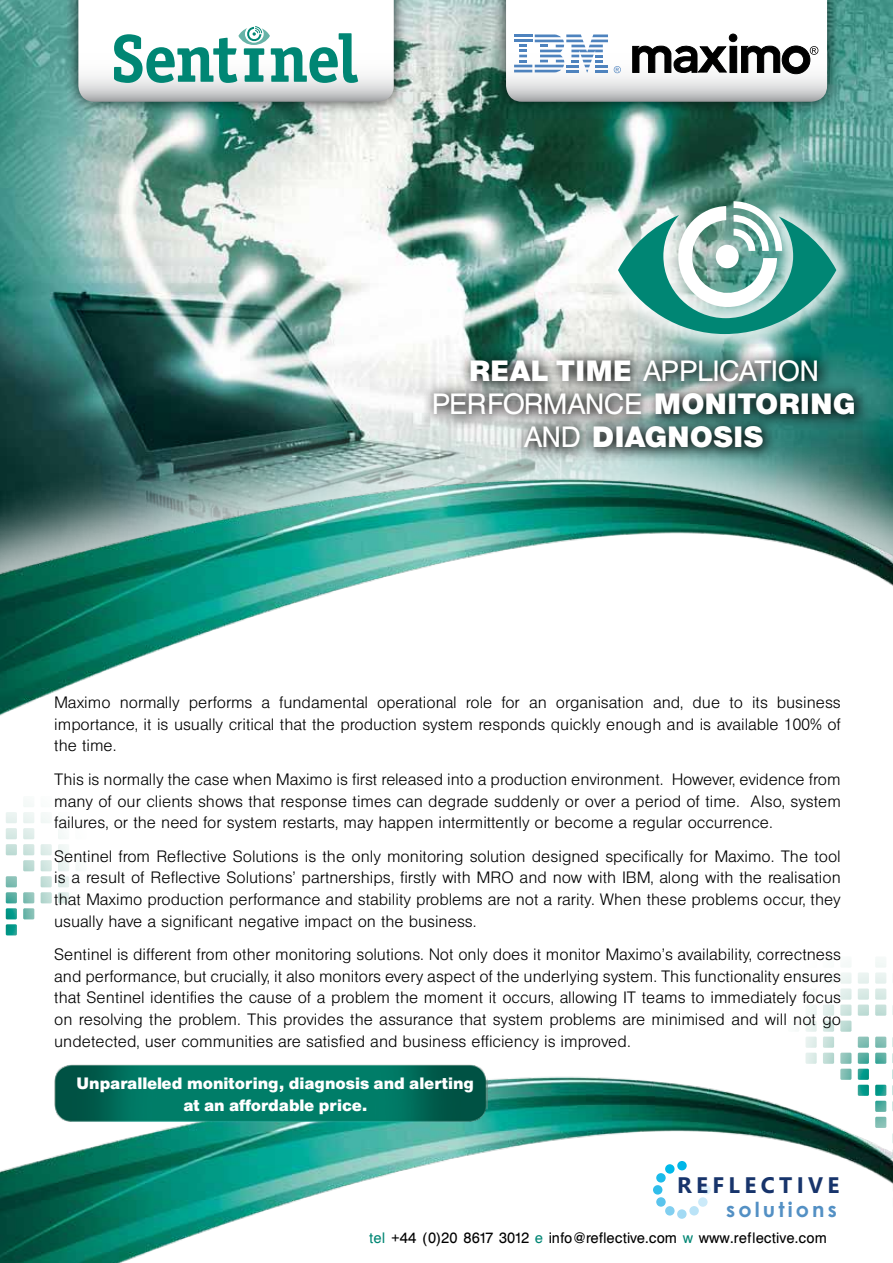
<style>
.page{position:relative;width:893px;height:1263px;background:#fff}
.page>*{position:absolute;margin:0;border:0;box-sizing:border-box;transform-origin:0 0}
.t1{font:900 32.1px/33.2px "Helen HS Bg";color:#fff;text-align:center}
.t2{font:700 22.5px "Leelawadee";letter-spacing:.195em;color:#17346b}
.t3{font:700 20.7px "Levenim";letter-spacing:.15em;color:#5390c4}
.t4{font:300 18px/21.6px "Helen HS Bg";color:#000;text-align:justify}
.t5{font:900 18px/21.6px "Helen HS Bg";color:#fff;text-align:center}
.t6{font:16.5px "Helen HS Bg";color:#000}
.s1{font-weight:400}
.s2{color:#008674}
</style>
<div class="page">
<img style="left:0;top:0;width:893px;height:393px">
<div style="left:0;top:393px;width:893px;height:401px;background:#fff;opacity:.75"></div>
<img style="left:0;top:429px;width:893px;height:310px">
<svg style="left:806px;top:959px;width:87px;height:57px"></svg>
<svg style="left:6px;top:803px;width:72px;height:68px"></svg>
<div style="left:420px;top:346px;width:448px;height:115px;background:#000;opacity:.86"></div>
<div style="left:596px;top:193px;width:258px;height:159px;background:#fff;opacity:.75"></div>
<svg style="left:618px;top:201px;width:218px;height:133px"></svg>
<img style="left:0;top:1027px;width:893px;height:236px">
<div style="left:677px;top:1161px;width:10px;height:9px;background:#00b6e8;border-radius:50%"></div>
<div style="left:665px;top:1164px;width:10px;height:10px;background:#00b9e9;border-radius:50%"></div>
<div style="left:656px;top:1173px;width:10px;height:9px;background:#1bbbea;border-radius:50%"></div>
<div style="left:653px;top:1185px;width:9px;height:9px;background:#30bdea;border-radius:50%"></div>
<div style="left:656px;top:1197px;width:10px;height:10px;background:#5ac4ed;border-radius:50%"></div>
<div style="left:665px;top:1206px;width:10px;height:9px;background:#81cff0;border-radius:50%"></div>
<div style="left:677px;top:1209px;width:10px;height:10px;background:#a2daf4;border-radius:50%"></div>
<div style="left:689px;top:1206px;width:10px;height:9px;background:#bae3f7;border-radius:50%"></div>
<div style="left:698px;top:1197px;width:10px;height:10px;background:#cbeaf9;border-radius:50%"></div>
<div style="left:701px;top:1185px;width:10px;height:9px;background:#e0f2fb;border-radius:50%"></div>
<img style="left:54px;top:1064px;width:434px;height:58px">
<div style="left:63px;top:0;width:344px;height:115px;background:#000;opacity:.75"></div>
<svg style="left:78px;top:0;width:316px;height:102px"></svg>
<div style="left:491px;top:0;width:349px;height:115px;background:#000;opacity:.75"></div>
<svg style="left:506px;top:0;width:321px;height:102px"></svg>
<h1 class="t1" style="left:432px;top:354px;width:425px">Real time <span class="s1">application performance</span> monitoring <span class="s1">and</span> diagnosis</h1>
<p class="t4" style="left:54px;top:692px;width:788px">Maximo normally performs a fundamental operational role for an organisation and, due to its business importance, it is usually critical that the production system responds quickly enough and is available 100% of the time.</p>
<p class="t4" style="left:54px;top:769px;width:788px">This is normally the case when Maximo is first released into a production environment. However, evidence from many of our clients shows that response times can degrade suddenly or over a period of time. Also, system failures, or the need for system restarts, may happen intermittently or become a regular occurrence.</p>
<p class="t4" style="left:54px;top:845px;width:788px">Sentinel from Reflective Solutions is the only monitoring solution designed specifically for Maximo. The tool is a result of Reflective Solutions’ partnerships, firstly with MRO and now with IBM, along with the realisation that Maximo production performance and stability problems are not a rarity. When these problems occur, they usually have a significant negative impact on the business.</p>
<p class="t4" style="left:54px;top:944px;width:788px">Sentinel is different from other monitoring solutions. Not only does it monitor Maximo’s availability, correctness and performance, but crucially, it also monitors every aspect of the underlying system. This functionality ensures that Sentinel identifies the cause of a problem the moment it occurs, allowing IT teams to immediately focus on resolving the problem. This provides the assurance that system problems are minimised and will not go undetected, user communities are satisfied and business efficiency is improved.</p>
<p class="t5" style="left:77px;top:1073px;width:399px">Unparalleled monitoring, diagnosis and alerting at an affordable price.</p>
<p class="t2" style="left:677px;top:1172px;width:164px">REFLECTIVE</p>
<p class="t6" style="left:369px;top:1230px;width:459px"><span class="s2">tel</span> +44 (0)20 8617 3012 <span class="s2">e</span> info@reflective.com <span class="s2">w</span> www.reflective.com</p>
<p class="t3" style="left:726px;top:1198px;width:112px">solutions</p>
</div>
